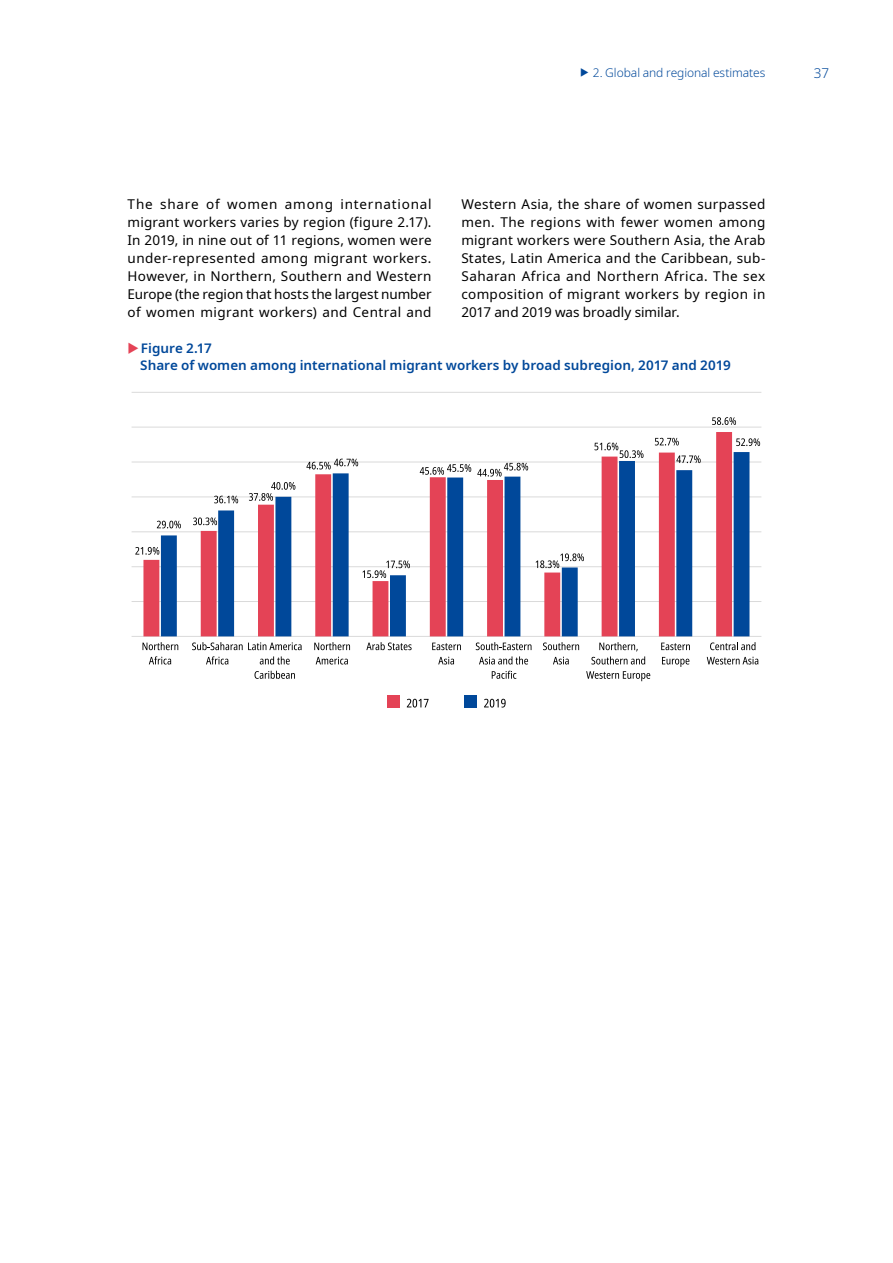
<style>
.page{position:relative;width:893px;height:1263px;background:#fff}
.page>*{position:absolute;margin:0;border:0;box-sizing:border-box;transform-origin:0 0}
.t1{font:13.5px/18px "Noto Sans";letter-spacing:.025em;color:#000;text-align:justify}
.t2{font:600 13.5px/16.5px "Noto Sans";color:#00489a}
.t3{font:300 13.5px "Noto Sans";color:#00489a}
.t4{font:300 12px "Noto Sans";letter-spacing:-.005em;color:#00489a}
</style>
<div class="page">
<hr style="left:132px;top:601px;width:629px;height:1px;background:#dadada">
<hr style="left:132px;top:566px;width:629px;height:1px;background:#dadada">
<hr style="left:132px;top:531px;width:629px;height:1px;background:#dadada">
<hr style="left:132px;top:496px;width:629px;height:1px;background:#dadada">
<hr style="left:132px;top:462px;width:629px;height:1px;background:#dadada">
<hr style="left:132px;top:427px;width:629px;height:1px;background:#dadada">
<hr style="left:132px;top:392px;width:629px;height:1px;background:#dadada">
<hr style="left:132px;top:636px;width:629px;height:1px;background:#dadada">
<svg style="left:143px;top:432px;width:589px;height:204px"></svg>
<svg style="left:161px;top:452px;width:588px;height:184px"></svg>
<svg style="left:135px;top:547px;width:24px;height:8px"></svg>
<svg style="left:193px;top:517px;width:24px;height:8px"></svg>
<svg style="left:655px;top:438px;width:24px;height:7px"></svg>
<svg style="left:712px;top:417px;width:24px;height:8px"></svg>
<svg style="left:157px;top:521px;width:24px;height:7px"></svg>
<svg style="left:214px;top:496px;width:24px;height:7px"></svg>
<svg style="left:249px;top:482px;width:46px;height:19px"></svg>
<svg style="left:306px;top:459px;width:52px;height:10px"></svg>
<svg style="left:362px;top:560px;width:48px;height:18px"></svg>
<svg style="left:420px;top:464px;width:51px;height:11px"></svg>
<svg style="left:477px;top:463px;width:51px;height:13px"></svg>
<svg style="left:536px;top:553px;width:48px;height:15px"></svg>
<svg style="left:594px;top:443px;width:49px;height:15px"></svg>
<svg style="left:676px;top:455px;width:25px;height:8px"></svg>
<svg style="left:736px;top:438px;width:24px;height:8px"></svg>
<svg style="left:143px;top:642px;width:35px;height:8px"></svg>
<svg style="left:149px;top:656px;width:22px;height:8px"></svg>
<svg style="left:206px;top:656px;width:22px;height:8px"></svg>
<svg style="left:192px;top:642px;width:110px;height:8px"></svg>
<svg style="left:260px;top:656px;width:30px;height:8px"></svg>
<svg style="left:254px;top:671px;width:41px;height:8px"></svg>
<svg style="left:314px;top:642px;width:36px;height:8px"></svg>
<svg style="left:316px;top:657px;width:32px;height:7px"></svg>
<svg style="left:366px;top:642px;width:46px;height:8px"></svg>
<svg style="left:432px;top:643px;width:29px;height:7px"></svg>
<svg style="left:438px;top:657px;width:16px;height:7px"></svg>
<svg style="left:476px;top:642px;width:55px;height:8px"></svg>
<svg style="left:479px;top:656px;width:49px;height:8px"></svg>
<svg style="left:492px;top:671px;width:24px;height:8px"></svg>
<svg style="left:543px;top:642px;width:36px;height:8px"></svg>
<svg style="left:553px;top:657px;width:16px;height:7px"></svg>
<svg style="left:591px;top:642px;width:54px;height:22px"></svg>
<svg style="left:586px;top:671px;width:64px;height:10px"></svg>
<svg style="left:661px;top:643px;width:29px;height:7px"></svg>
<svg style="left:662px;top:657px;width:27px;height:10px"></svg>
<svg style="left:710px;top:642px;width:45px;height:8px"></svg>
<svg style="left:707px;top:657px;width:51px;height:7px"></svg>
<div style="left:387px;top:695px;width:13px;height:13px;background:#e44356"></div>
<div style="left:464px;top:695px;width:13px;height:13px;background:#00489a"></div>
<svg style="left:407px;top:699px;width:22px;height:8px"></svg>
<svg style="left:484px;top:699px;width:22px;height:8px"></svg>
<p class="t4" style="left:593px;top:64px;width:174px">2. Global and regional estimates</p>
<p class="t3" style="left:814px;top:64px;width:17px">37</p>
<p class="t1" style="left:128px;top:196px;width:306px">The share of women among international migrant workers varies by region (figure 2.17).<br>In 2019, in nine out of 11 regions, women were under-represented among migrant workers.<br>However, in Northern, Southern and Western Europe (the region that hosts the largest number of women migrant workers) and Central and</p>
<p class="t1" style="left:461px;top:196px;width:306px">Western Asia, the share of women surpassed men. The regions with fewer women among migrant workers were Southern Asia, the Arab States, Latin America and the Caribbean, sub-Saharan Africa and Northern Africa. The sex composition of migrant workers by region in 2017 and 2019 was broadly similar.</p>
<p class="t2" style="left:140px;top:340px;width:592px">Figure 2.17<br>Share of women among international migrant workers by broad subregion, 2017 and 2019</p>
</div>
